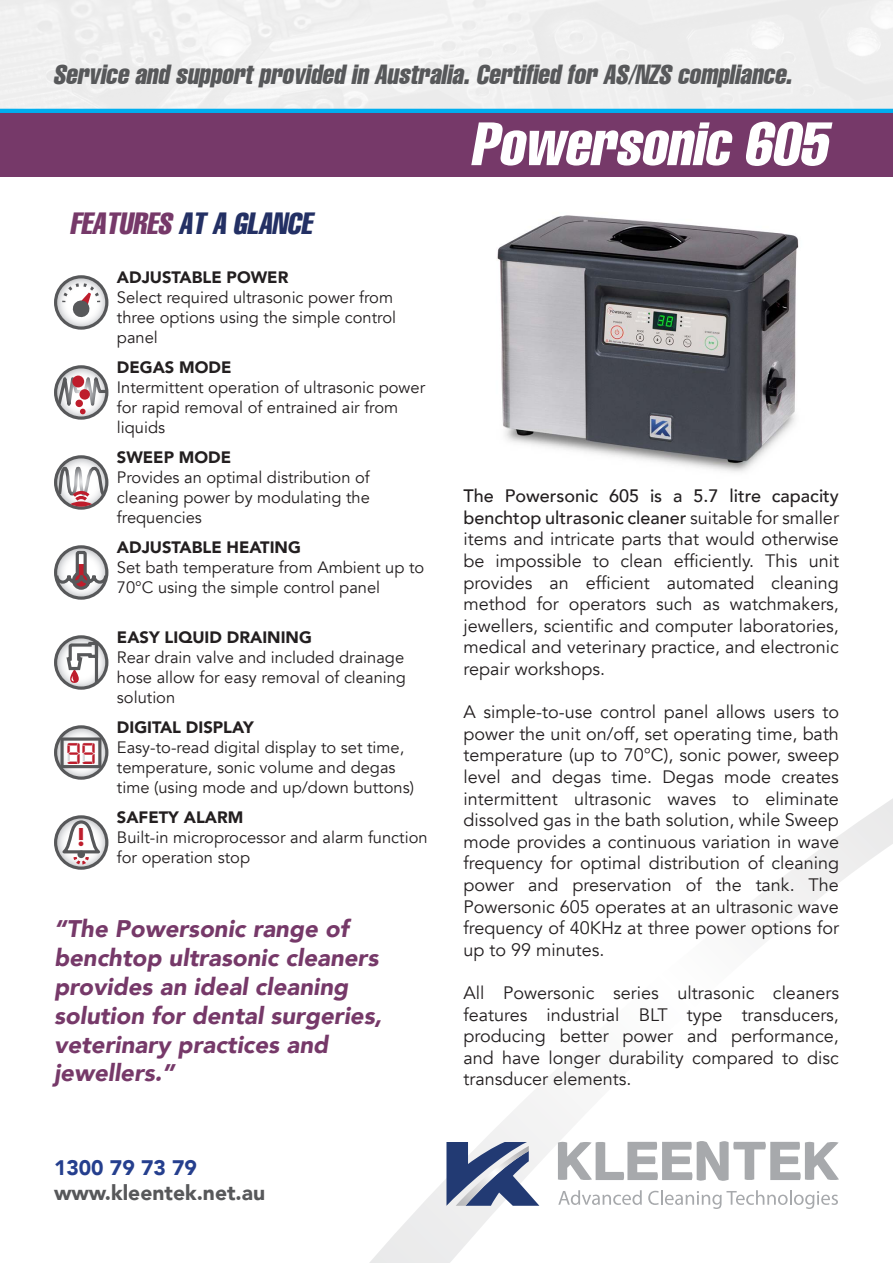
<style>
.page{position:relative;width:893px;height:1263px;background:#fff}
.page>*{position:absolute;margin:0;border:0;box-sizing:border-box;transform-origin:0 0}
.t1{font:italic 500 60px "AG Letterica Compr";color:#fff}
.t2{font:31.8px "Digital 7";color:#be1d2c}
.t3{font:italic 500 30px "AG Letterica Compr";color:#233064}
.t4{font:italic 500 27px "AG Letterica Compr";color:#57585a}
.t5{font:900 25.5px "Avenir";color:#be1d2c}
.t6{font:italic 900 24px/28.8px "Avenir";color:#763969}
.t7{font:900 21px "Avenir";color:#57585a}
.t8{font:900 21px "Avenir";color:#253f8e}
.t9{font:18px/21.6px "Avenir";color:#231f20;text-align:justify}
.t10{font:16.5px/19.8px "Avenir";color:#231f20}
.t11{font:900 16.5px "Avenir";color:#231f20}
.s1{color:#763969}
.s2{font-weight:500}
</style>
<div class="page">
<svg style="left:369px;top:798px;width:524px;height:465px"></svg>
<div style="left:0;top:113px;width:893px;height:64px;background:#763969"></div>
<hr style="left:0;top:109px;width:893px;height:4px;background:#00aeef">
<svg style="left:558px;top:1140px;width:281px;height:41px"></svg>
<svg style="left:558px;top:1190px;width:84px;height:15px"></svg>
<svg style="left:648px;top:1190px;width:190px;height:19px"></svg>
<svg style="left:446px;top:1142px;width:93px;height:64px"></svg>
<svg style="left:54px;top:275px;width:54px;height:55px"></svg>
<svg style="left:55px;top:365px;width:53px;height:55px"></svg>
<div style="left:75px;top:400px;width:8px;height:7px;background:#be1d2c;border-radius:50%"></div>
<div style="left:79px;top:389px;width:11px;height:11px;background:#be1d2c;border-radius:50%"></div>
<div style="left:72px;top:376px;width:12px;height:11px;background:#be1d2c;border-radius:50%"></div>
<svg style="left:56px;top:457px;width:51px;height:51px"></svg>
<div style="left:54px;top:455px;width:54px;height:55px;border:3px solid #57585a;border-radius:50%"></div>
<svg style="left:70px;top:501px;width:22px;height:6px"></svg>
<svg style="left:56px;top:465px;width:51px;height:39px"></svg>
<svg style="left:56px;top:547px;width:51px;height:51px"></svg>
<div style="left:54px;top:545px;width:54px;height:55px;border:3px solid #57585a;border-radius:50%"></div>
<svg style="left:54px;top:549px;width:54px;height:42px"></svg>
<svg style="left:56px;top:637px;width:51px;height:51px"></svg>
<div style="left:54px;top:635px;width:54px;height:55px;border:3px solid #57585a;border-radius:50%"></div>
<svg style="left:65px;top:638px;width:35px;height:47px"></svg>
<svg style="left:54px;top:725px;width:54px;height:55px"></svg>
<div style="left:54px;top:815px;width:54px;height:55px;border:3px solid #57585a;border-radius:50%"></div>
<svg style="left:55px;top:819px;width:52px;height:47px"></svg>
<div style="left:77px;top:850px;width:8px;height:8px;background:#57585a;border-radius:50%"></div>
<img style="left:497px;top:215px;width:302px;height:257px">
<p class="t4" style="left:54px;top:60px;width:741px">Service and support provided in Australia. Certified for AS/NZS compliance.</p>
<p class="t3" style="left:71px;top:207px;width:244px"><span class="s1">FEATURES</span> AT A GLANCE</p>
<p class="t2" style="left:66px;top:739px;width:32px">99</p>
<p class="t5" style="left:76px;top:815px;width:13px">!</p>
<p class="t11" style="left:117px;top:263px;width:173px">ADJUSTABLE POWER</p>
<p class="t10" style="left:117px;top:288px;width:281px">Select required ultrasonic power from three options using the simple control panel</p>
<p class="t11" style="left:117px;top:353px;width:116px">DEGAS MODE</p>
<p class="t10" style="left:117px;top:378px;width:310px">Intermittent operation of ultrasonic power for rapid removal of entrained air from liquids</p>
<p class="t11" style="left:117px;top:443px;width:116px">SWEEP MODE</p>
<p class="t10" style="left:117px;top:468px;width:254px;text-align:justify">Provides an optimal distribution of cleaning power by modulating the frequencies</p>
<p class="t11" style="left:117px;top:533px;width:185px">ADJUSTABLE HEATING</p>
<p class="t10" style="left:117px;top:558px;width:309px">Set bath temperature from Ambient up to<br>70°C using the simple control panel</p>
<p class="t11" style="left:117px;top:623px;width:196px">EASY LIQUID DRAINING</p>
<p class="t10" style="left:117px;top:648px;width:291px;text-align:justify">Rear drain valve and included drainage hose allow for easy removal of cleaning solution</p>
<p class="t11" style="left:117px;top:713px;width:138px">DIGITAL DISPLAY</p>
<p class="t10" style="left:117px;top:738px;width:299px">Easy-to-read digital display to set time, temperature, sonic volume and degas time (using mode and up/down buttons)</p>
<p class="t11" style="left:117px;top:803px;width:128px">SAFETY ALARM</p>
<p class="t10" style="left:117px;top:828px;width:312px">Built-in microprocessor and alarm function for operation stop</p>
<p class="t6" style="left:54px;top:914px;width:329px">“The Powersonic range of benchtop ultrasonic cleaners provides an ideal cleaning solution for dental surgeries, veterinary practices and jewellers.”</p>
<p class="t8" style="left:54px;top:1149px;width:144px">1300 79 73 79</p>
<p class="t7" style="left:54px;top:1174px;width:213px">www.kleentek.net.au</p>
<p class="t1" style="left:473px;top:112px;width:358px">Powersonic 605</p>
<p class="t9" style="left:463px;top:485px;width:377px"><span class="s2">The Powersonic 605 is a 5.7 litre capacity benchtop ultrasonic cleaner</span> suitable for smaller items and intricate parts that would otherwise be impossible to clean efficiently. This unit provides an efficient automated cleaning method for operators such as watchmakers, jewellers, scientific and computer laboratories, medical and veterinary practice, and electronic repair workshops.</p>
<p class="t9" style="left:463px;top:701px;width:377px">A simple-to-use control panel allows users to power the unit on/off, set operating time, bath temperature (up to 70°C), sonic power, sweep level and degas time. Degas mode creates intermittent ultrasonic waves to eliminate dissolved gas in the bath solution, while Sweep mode provides a continuous variation in wave frequency for optimal distribution of cleaning power and preservation of the tank. The Powersonic 605 operates at an ultrasonic wave frequency of 40KHz at three power options for up to 99 minutes.</p>
<p class="t9" style="left:463px;top:982px;width:377px">All Powersonic series ultrasonic cleaners features industrial BLT type transducers, producing better power and performance, and have longer durability compared to disc transducer elements.</p>
</div>
